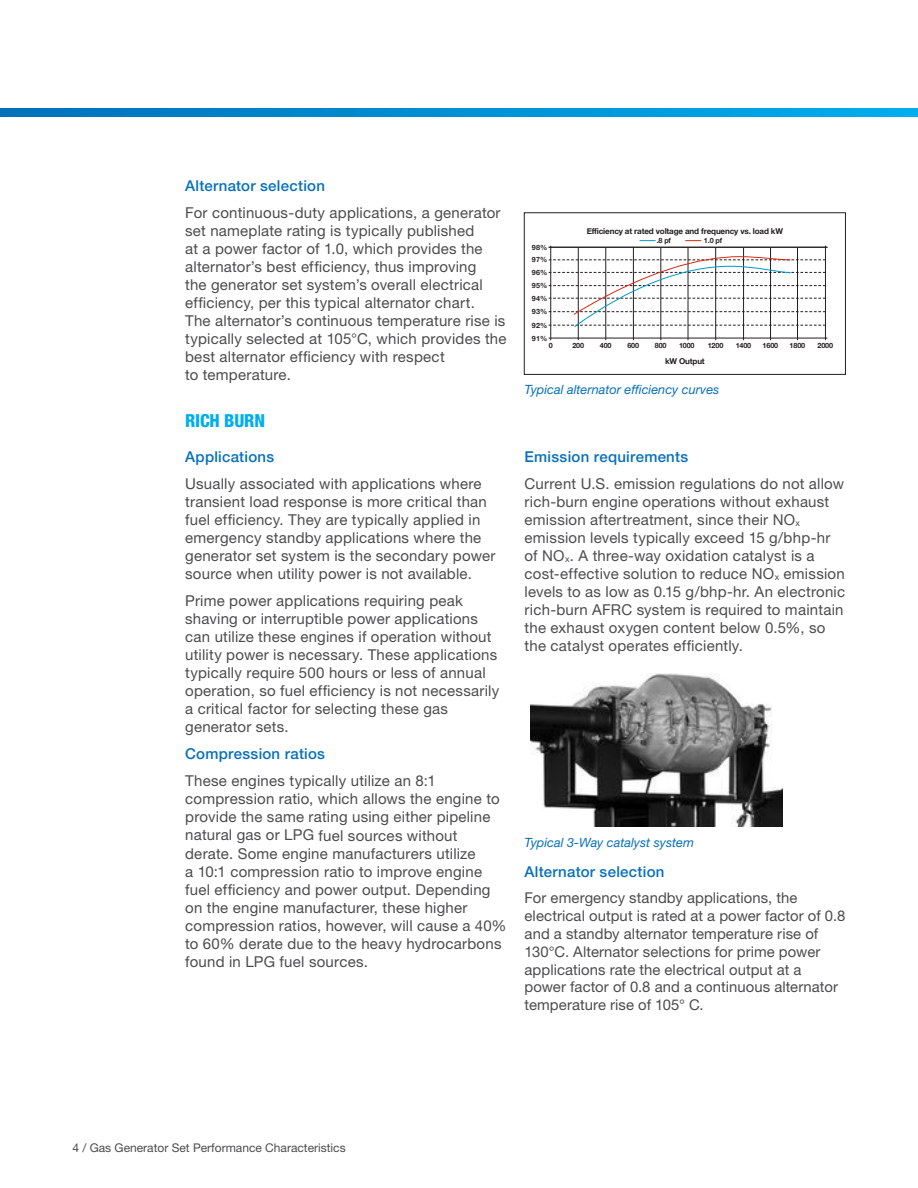
<style>
.page{position:relative;width:918px;height:1188px;background:#fff}
.page>*{position:absolute;margin:0;border:0;box-sizing:border-box;transform-origin:0 0}
.Subhead{font:800 condensed 18px "Helvetica Neue LT Pro";letter-spacing:-.01em;color:#00aeef}
.Body_Copy{font:15px/18px "Helvetica Neue LT Pro";letter-spacing:.015em;color:#4b4c4d}
.Body_Copy-2{font:500 15px "Helvetica Neue LT Pro";letter-spacing:.015em;color:#0770ba}
.sub_sub_head{font:500 15px "Helvetica Neue LT Pro";letter-spacing:.015em;color:#0770ba}
.Body_Copy-3{font:14.85px/17.9px "Helvetica Neue LT Pro";letter-spacing:.005em;color:#4b4c4d}
.t1{font:italic 12.75px "Helvetica Neue LT Pro";color:#0770ba}
.t2{font:12px "Helvetica Neue LT Pro";color:#4b4c4d}
.t3{font:700 8.1px "Helvetica Neue";letter-spacing:-.02em;color:#231f20}
.t4{font:700 7.2px/12.8px "Helvetica Neue";letter-spacing:-.02em;color:#231f20;text-align:justify}
</style>
<div class="page">
<svg style="left:0;top:108px;width:918px;height:9px;background:#008fd3"></svg>
<div style="left:524px;top:212px;width:322px;height:163px;border:1px solid #231f20"></div>
<hr style="left:549px;top:247px;width:278px;height:1px;background:#231f20">
<hr style="left:550px;top:246px;width:1px;height:94px;background:#231f20">
<hr style="left:825px;top:246px;width:1px;height:94px;background:#231f20">
<hr style="left:549px;top:338px;width:278px;height:1px;background:#231f20">
<hr style="left:688px;top:247px;width:1px;height:93px;background:#231f20">
<hr style="left:633px;top:247px;width:1px;height:93px;background:#231f20">
<hr style="left:606px;top:247px;width:1px;height:93px;background:#231f20">
<hr style="left:578px;top:247px;width:1px;height:93px;background:#231f20">
<hr style="left:661px;top:247px;width:1px;height:93px;background:#231f20">
<hr style="left:715px;top:247px;width:1px;height:93px;background:#231f20">
<hr style="left:743px;top:247px;width:1px;height:93px;background:#231f20">
<hr style="left:770px;top:247px;width:1px;height:93px;background:#231f20">
<hr style="left:797px;top:247px;width:1px;height:93px;background:#231f20">
<svg style="left:640px;top:240px;width:15px;height:1px"></svg>
<svg style="left:686px;top:240px;width:15px;height:1px"></svg>
<svg style="left:549px;top:256px;width:276px;height:72px"></svg>
<img style="left:531px;top:673px;width:251px;height:154px">
<p class="Body_Copy-2" style="left:185px;top:177px;width:141px">Alternator selection</p>
<p class="Body_Copy" style="left:185px;top:203px;width:323px">For continuous-duty applications, a generator set nameplate rating is typically published<br>at a power factor of 1.0, which provides the alternator’s best efficiency, thus improving<br>the generator set system’s overall electrical efficiency, per this typical alternator chart.<br>The alternator’s continuous temperature rise is typically selected at 105°C, which provides the best alternator efficiency with respect<br>to temperature.</p>
<p class="Subhead" style="left:185px;top:410px;width:81px">RICH BURN</p>
<p class="Body_Copy-2" style="left:185px;top:447px;width:90px">Applications</p>
<p class="Body_Copy" style="left:185px;top:474px;width:312px">Usually associated with applications where transient load response is more critical than fuel efficiency. They are typically applied in emergency standby applications where the generator set system is the secondary power source when utility power is not available.</p>
<p class="Body_Copy" style="left:185px;top:591px;width:316px">Prime power applications requiring peak shaving or interruptible power applications can utilize these engines if operation without utility power is necessary. These applications typically require 500 hours or less of annual operation, so fuel efficiency is not necessarily a critical factor for selecting these gas generator sets.</p>
<p class="Body_Copy-2" style="left:185px;top:744px;width:141px">Compression ratios</p>
<p class="Body_Copy" style="left:185px;top:771px;width:316px">These engines typically utilize an 8:1 compression ratio, which allows the engine to provide the same rating using either pipeline</p>
<p class="Body_Copy" style="left:185px;top:826px;width:323px">natural gas or LPG fuel sources without derate. Some engine manufacturers utilize<br>a 10:1 compression ratio to improve engine fuel efficiency and power output. Depending on the engine manufacturer, these higher compression ratios, however, will cause a 40% to 60% derate due to the heavy hydrocarbons found in LPG fuel sources.</p>
<p class="t4" style="left:532px;top:241px;width:17px">98% 97% 96% 95% 94%</p>
<p class="t4" style="left:532px;top:305px;width:17px;line-height:13.5px">93%<br>92%</p>
<p class="t4" style="left:532px;top:332px;width:17px">91%</p>
<p class="t3" style="left:587px;top:225px;width:198px">Efficiency at rated voltage and frequency vs. load kW</p>
<p class="t4" style="left:657px;top:234px;width:16px">.8 pf</p>
<p class="t4" style="left:704px;top:234px;width:20px">1.0 pf</p>
<p class="t4" style="left:549px;top:340px;width:5px">0</p>
<p class="t4" style="left:572px;top:340px;width:13px">200</p>
<p class="t4" style="left:600px;top:340px;width:13px">400</p>
<p class="t4" style="left:627px;top:340px;width:13px">600</p>
<p class="t4" style="left:655px;top:340px;width:13px">800</p>
<p class="t4" style="left:679px;top:340px;width:17px">1000</p>
<p class="t4" style="left:708px;top:340px;width:17px">1200</p>
<p class="t4" style="left:736px;top:340px;width:17px">1400</p>
<p class="t4" style="left:763px;top:340px;width:17px">1600</p>
<p class="t4" style="left:790px;top:340px;width:17px">1800</p>
<p class="t4" style="left:817px;top:340px;width:17px">2000</p>
<p class="t3" style="left:665px;top:355px;width:41px">kW Output</p>
<p class="t1" style="left:525px;top:381px;width:196px">Typical alternator efficiency curves</p>
<p class="Body_Copy-2" style="left:525px;top:447px;width:165px">Emission requirements</p>
<p class="Body_Copy" style="left:525px;top:474px;width:322px">Current U.S. emission regulations do not allow rich-burn engine operations without exhaust emission aftertreatment, since their NO<sub>x </sub>emission levels typically exceed 15 g/bhp-hr of NO<sub>x</sub>. A three-way oxidation catalyst is a cost-effective solution to reduce NO<sub>x</sub> emission levels to as low as 0.15 g/bhp-hr. An electronic rich-burn AFRC system is required to maintain the exhaust oxygen content below 0.5%, so the catalyst operates efficiently.</p>
<p class="t1" style="left:525px;top:835px;width:171px">Typical 3-Way catalyst system</p>
<p class="sub_sub_head" style="left:525px;top:862px;width:141px">Alternator selection</p>
<p class="Body_Copy-3" style="left:525px;top:889px;width:322px">For emergency standby applications, the electrical output is rated at a power factor of 0.8 and a standby alternator temperature rise of 130°C. Alternator selections for prime power applications rate the electrical output at a power factor of 0.8 and a continuous alternator temperature rise of 105° C.</p>
<p class="t2" style="left:72px;top:1140px;width:275px">4 / Gas Generator Set Performance Characteristics</p>
</div>
